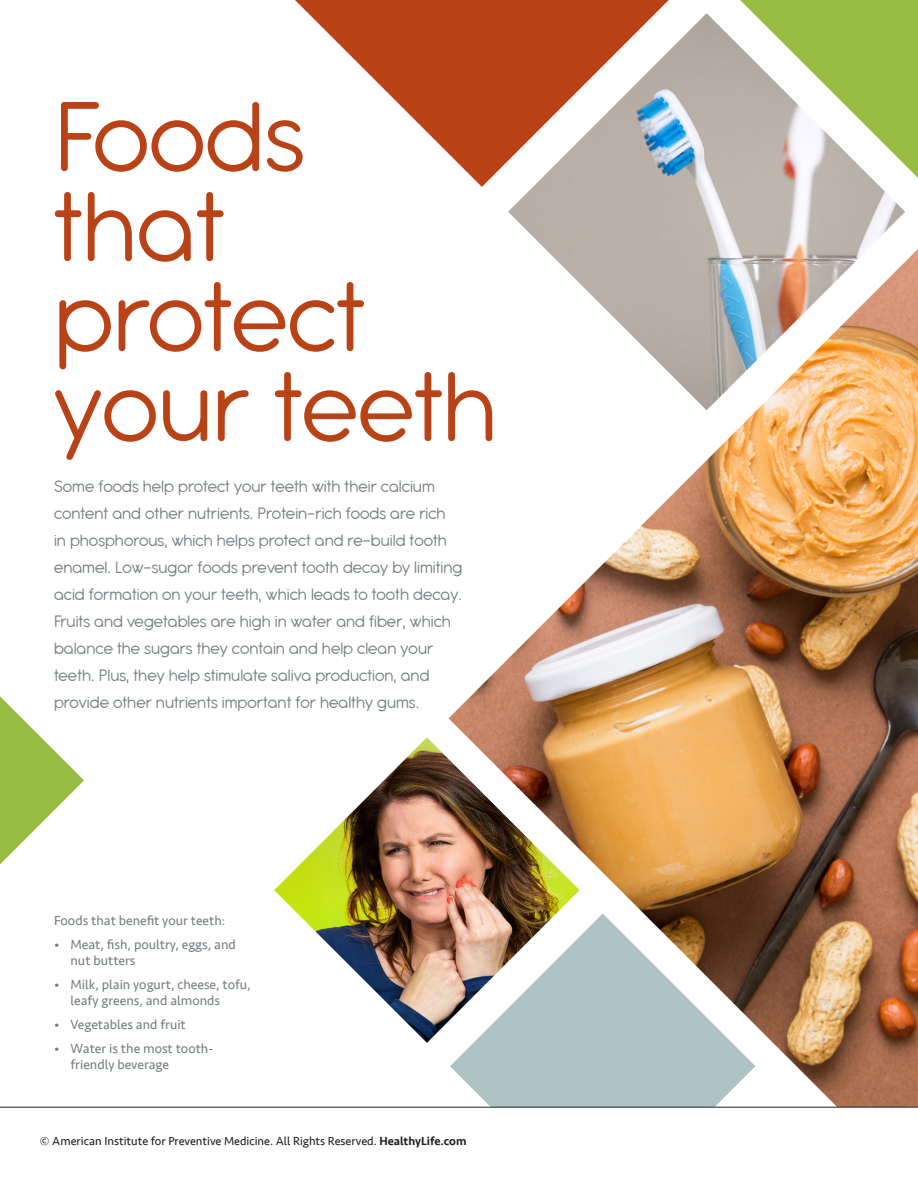
<style>
.page{position:relative;width:918px;height:1188px;background:#fff}
.page>*{position:absolute;margin:0;border:0;box-sizing:border-box;transform-origin:0 0}
.t1{font:108px/90px "Antipasto Pro";color:#b94317}
.t2{font:18px/27px "Antipasto Pro";color:#777f81}
.t3{font:13.5px/16.2px "Seravek";color:#777f81}
.t4{font:12px "Seravek";color:#231f20}
.s1{font-weight:500}
</style>
<div class="page">
<img style="left:449px;top:249px;width:469px;height:858px">
<svg style="left:295px;top:0;width:374px;height:187px;fill:#b94317"></svg>
<div style="left:740px;top:0;width:178px;height:178px;background:#98bc42"></div>
<img style="left:508px;top:13px;width:397px;height:397px">
<img style="left:274px;top:737px;width:306px;height:306px">
<svg style="left:450px;top:914px;width:305px;height:193px;fill:#adc2c2"></svg>
<svg style="left:0;top:696px;width:84px;height:168px"></svg>
<hr style="left:0;top:1107px;width:918px;height:1px;background:#231f20">
<p class="t1" style="left:54px;top:96px;width:253px">Foods</p>
<p class="t1" style="left:54px;top:186px;width:445px">that protect your teeth</p>
<p class="t2" style="left:54px;top:473px;width:410px">Some foods help protect your teeth with their calcium content and other nutrients. Protein-rich foods are rich<br>in phosphorous, which helps protect and re-build tooth enamel. Low-sugar foods prevent tooth decay by limiting acid formation on your teeth, which leads to tooth decay.<br>Fruits and vegetables are high in water and fiber, which balance the sugars they contain and help clean your teeth. Plus, they help stimulate saliva production, and provide other nutrients important for healthy gums.</p>
<p class="t3" style="left:54px;top:913px;width:173px">Foods that benefit your teeth:</p>
<p class="t3" style="left:70px;top:936px;width:167px;text-indent:-16px">• Meat, fish, poultry, eggs, and nut butters</p>
<p class="t3" style="left:70px;top:976px;width:182px;text-indent:-16px">• Milk, plain yogurt, cheese, tofu, leafy greens, and almonds</p>
<p class="t3" style="left:54px;top:1016px;width:133px">• Vegetables and fruit</p>
<p class="t3" style="left:70px;top:1040px;width:144px;text-indent:-16px">• Water is the most tooth&shy;friendly beverage</p>
<p class="t4" style="left:40px;top:1132px;width:428px">© American Institute for Preventive Medicine. All Rights Reserved. <span class="s1">HealthyLife.com</span></p>
</div>
